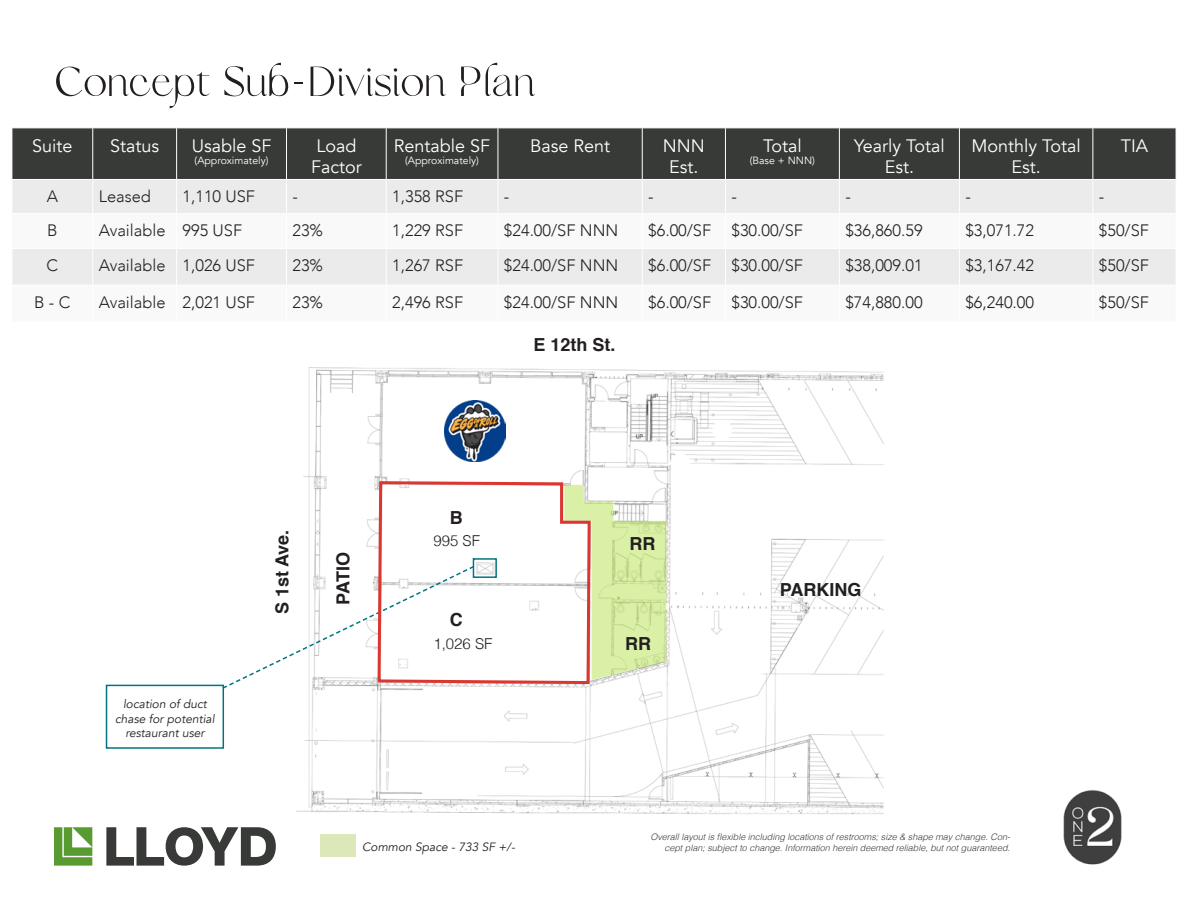
<style>
.page{position:relative;width:1188px;height:918px;background:#fff}
.page>*{position:absolute;margin:0;border:0;box-sizing:border-box;transform-origin:0 0}
.t1{font:60px "Frunchy";color:#231f20}
.t2{font:18px/21.6px "Avenir";color:#fff;text-align:center}
.t3{font:700 18px "Helvetica";color:#231f20}
.t4{font:300 16.5px "Avenir";color:#231f20}
.t5{font:300 15px "Helvetica";color:#231f20}
.t6{font:italic 12px/14.4px "Avenir";color:#231f20;text-align:center}
.t7{font:10.5px "Avenir";color:#fff}
.t8{font:italic 300 9px/10.8px "Helvetica";color:#373a36;text-align:right}
</style>
<div class="page">
<svg style="left:54px;top:827px;width:38px;height:39px"></svg>
<svg style="left:106px;top:827px;width:170px;height:39px"></svg>
<img style="left:1063px;top:790px;width:59px;height:75px">
<div style="left:13px;top:129px;width:1163px;height:50px;background:#373a36"></div>
<div style="left:13px;top:180px;width:1163px;height:33px;background:#ebebeb"></div>
<div style="left:13px;top:249px;width:1163px;height:36px;background:#ebebeb"></div>
<hr style="left:92px;top:180px;width:1px;height:33px;background:#fff">
<hr style="left:176px;top:180px;width:1px;height:33px;background:#fff">
<hr style="left:286px;top:180px;width:1px;height:33px;background:#fff">
<hr style="left:386px;top:180px;width:1px;height:33px;background:#fff">
<hr style="left:498px;top:180px;width:1px;height:33px;background:#fff">
<hr style="left:642px;top:180px;width:1px;height:33px;background:#fff">
<hr style="left:725px;top:180px;width:1px;height:33px;background:#fff">
<hr style="left:839px;top:180px;width:1px;height:33px;background:#fff">
<hr style="left:959px;top:180px;width:1px;height:33px;background:#fff">
<hr style="left:1093px;top:180px;width:1px;height:33px;background:#fff">
<hr style="left:92px;top:249px;width:1px;height:36px;background:#fff">
<hr style="left:176px;top:249px;width:1px;height:36px;background:#fff">
<hr style="left:286px;top:249px;width:1px;height:36px;background:#fff">
<hr style="left:386px;top:249px;width:1px;height:36px;background:#fff">
<hr style="left:498px;top:249px;width:1px;height:36px;background:#fff">
<hr style="left:642px;top:249px;width:1px;height:36px;background:#fff">
<hr style="left:725px;top:249px;width:1px;height:36px;background:#fff">
<hr style="left:839px;top:249px;width:1px;height:36px;background:#fff">
<hr style="left:959px;top:249px;width:1px;height:36px;background:#fff">
<hr style="left:1093px;top:249px;width:1px;height:36px;background:#fff">
<hr style="left:92px;top:128px;width:1px;height:51px;background:#fff">
<hr style="left:176px;top:128px;width:1px;height:51px;background:#fff">
<hr style="left:286px;top:128px;width:1px;height:51px;background:#fff">
<hr style="left:386px;top:128px;width:1px;height:51px;background:#fff">
<hr style="left:498px;top:128px;width:1px;height:51px;background:#fff">
<hr style="left:642px;top:128px;width:1px;height:51px;background:#fff">
<hr style="left:725px;top:128px;width:1px;height:51px;background:#fff">
<hr style="left:839px;top:128px;width:1px;height:51px;background:#fff">
<hr style="left:959px;top:128px;width:1px;height:51px;background:#fff">
<hr style="left:1093px;top:128px;width:1px;height:51px;background:#fff">
<img style="left:296px;top:367px;width:588px;height:447px">
<svg style="left:592px;top:484px;width:74px;height:196px;background:#dbedb2"></svg>
<svg style="left:221px;top:517px;width:294px;height:173px"></svg>
<div style="left:106px;top:685px;width:118px;height:64px;border:2px solid #007580"></div>
<div style="left:320px;top:834px;width:36px;height:22px;background:#dce8b8"></div>
<svg style="left:376px;top:480px;width:216px;height:206px"></svg>
<img style="left:445px;top:400px;width:61px;height:61px">
<p class="t1" style="left:54px;top:55px;width:483px">Concept Sub-Division Plan</p>
<p class="t2" style="left:32px;top:135px;width:42px">Suite</p>
<p class="t2" style="left:110px;top:135px;width:50px">Status</p>
<p class="t2" style="left:192px;top:135px;width:81px">Usable SF</p>
<p class="t7" style="left:195px;top:155px;width:75px">(Approximately)</p>
<p class="t2" style="left:311px;top:135px;width:52px;text-align:left">Load<br>Factor</p>
<p class="t2" style="left:394px;top:135px;width:98px">Rentable SF</p>
<p class="t7" style="left:405px;top:155px;width:75px">(Approximately)</p>
<p class="t2" style="left:530px;top:135px;width:82px">Base Rent</p>
<p class="t2" style="left:663px;top:135px;width:44px">NNN<br>Est.</p>
<p class="t2" style="left:763px;top:135px;width:40px">Total</p>
<p class="t7" style="left:750px;top:155px;width:67px">(Base + NNN)</p>
<p class="t2" style="left:854px;top:135px;width:92px">Yearly Total<br>Est.</p>
<p class="t2" style="left:971px;top:135px;width:111px">Monthly Total<br>Est.</p>
<p class="t2" style="left:1121px;top:135px;width:29px">TIA</p>
<p class="t4" style="left:47px;top:187px;width:13px">A</p>
<p class="t4" style="left:99px;top:187px;width:54px">Leased</p>
<p class="t4" style="left:183px;top:187px;width:74px">1,110 USF</p>
<p class="t4" style="left:293px;top:187px;width:7px">-</p>
<p class="t4" style="left:392px;top:187px;width:73px">1,358 RSF</p>
<p class="t4" style="left:504px;top:187px;width:7px">-</p>
<p class="t4" style="left:648px;top:187px;width:7px">-</p>
<p class="t4" style="left:731px;top:187px;width:7px">-</p>
<p class="t4" style="left:845px;top:187px;width:7px">-</p>
<p class="t4" style="left:965px;top:187px;width:7px">-</p>
<p class="t4" style="left:1099px;top:187px;width:7px">-</p>
<p class="t4" style="left:47px;top:221px;width:12px">B</p>
<p class="t4" style="left:99px;top:221px;width:68px">Available</p>
<p class="t4" style="left:183px;top:221px;width:61px">995 USF</p>
<p class="t4" style="left:293px;top:221px;width:32px">23%</p>
<p class="t4" style="left:392px;top:221px;width:73px">1,229 RSF</p>
<p class="t4" style="left:504px;top:221px;width:116px">$24.00/SF NNN</p>
<p class="t4" style="left:648px;top:221px;width:65px">$6.00/SF</p>
<p class="t4" style="left:731px;top:221px;width:73px">$30.00/SF</p>
<p class="t4" style="left:845px;top:221px;width:79px">$36,860.59</p>
<p class="t4" style="left:965px;top:221px;width:70px">$3,071.72</p>
<p class="t4" style="left:1099px;top:221px;width:52px">$50/SF</p>
<p class="t4" style="left:47px;top:255px;width:13px">C</p>
<p class="t4" style="left:99px;top:255px;width:68px">Available</p>
<p class="t4" style="left:183px;top:255px;width:74px">1,026 USF</p>
<p class="t4" style="left:293px;top:255px;width:32px">23%</p>
<p class="t4" style="left:392px;top:255px;width:73px">1,267 RSF</p>
<p class="t4" style="left:504px;top:255px;width:116px">$24.00/SF NNN</p>
<p class="t4" style="left:648px;top:255px;width:65px">$6.00/SF</p>
<p class="t4" style="left:731px;top:255px;width:73px">$30.00/SF</p>
<p class="t4" style="left:845px;top:255px;width:79px">$38,009.01</p>
<p class="t4" style="left:965px;top:255px;width:70px">$3,167.42</p>
<p class="t4" style="left:1099px;top:255px;width:52px">$50/SF</p>
<p class="t4" style="left:34px;top:292px;width:38px">B - C</p>
<p class="t4" style="left:99px;top:292px;width:68px">Available</p>
<p class="t4" style="left:183px;top:292px;width:74px">2,021 USF</p>
<p class="t4" style="left:293px;top:292px;width:32px">23%</p>
<p class="t4" style="left:392px;top:292px;width:73px">2,496 RSF</p>
<p class="t4" style="left:504px;top:292px;width:116px">$24.00/SF NNN</p>
<p class="t4" style="left:648px;top:292px;width:65px">$6.00/SF</p>
<p class="t4" style="left:731px;top:292px;width:73px">$30.00/SF</p>
<p class="t4" style="left:845px;top:292px;width:79px">$74,880.00</p>
<p class="t4" style="left:965px;top:292px;width:70px">$6,240.00</p>
<p class="t4" style="left:1099px;top:292px;width:52px">$50/SF</p>
<p class="t3" style="left:534px;top:331px;width:84px">E 12th St.</p>
<p class="t6" style="left:115px;top:697px;width:101px">location of duct chase for potential restaurant user</p>
<p class="t3" style="left:268px;top:614px;width:86px;rotate:-90deg">S 1st Ave.</p>
<p class="t3" style="left:329px;top:605px;width:54px;rotate:-90deg">PATIO</p>
<p class="t3" style="left:450px;top:503px;width:14px">B</p>
<p class="t5" style="left:433px;top:528px;width:48px">995 SF</p>
<p class="t3" style="left:630px;top:529px;width:27px">RR</p>
<p class="t3" style="left:450px;top:605px;width:14px">C</p>
<p class="t5" style="left:433px;top:631px;width:61px">1,026 SF</p>
<p class="t3" style="left:625px;top:629px;width:27px">RR</p>
<p class="t3" style="left:780px;top:575px;width:83px">PARKING</p>
<p class="t6" style="left:362px;top:840px;width:154px">Common Space - 733 SF +/-</p>
<p class="t8" style="left:650px;top:831px;width:361px">Overall layout is flexible including locations of restrooms; size &amp; shape may change. Con&shy;cept plan; subject to change. Information herein deemed reliable, but not guaranteed.</p>
</div>
